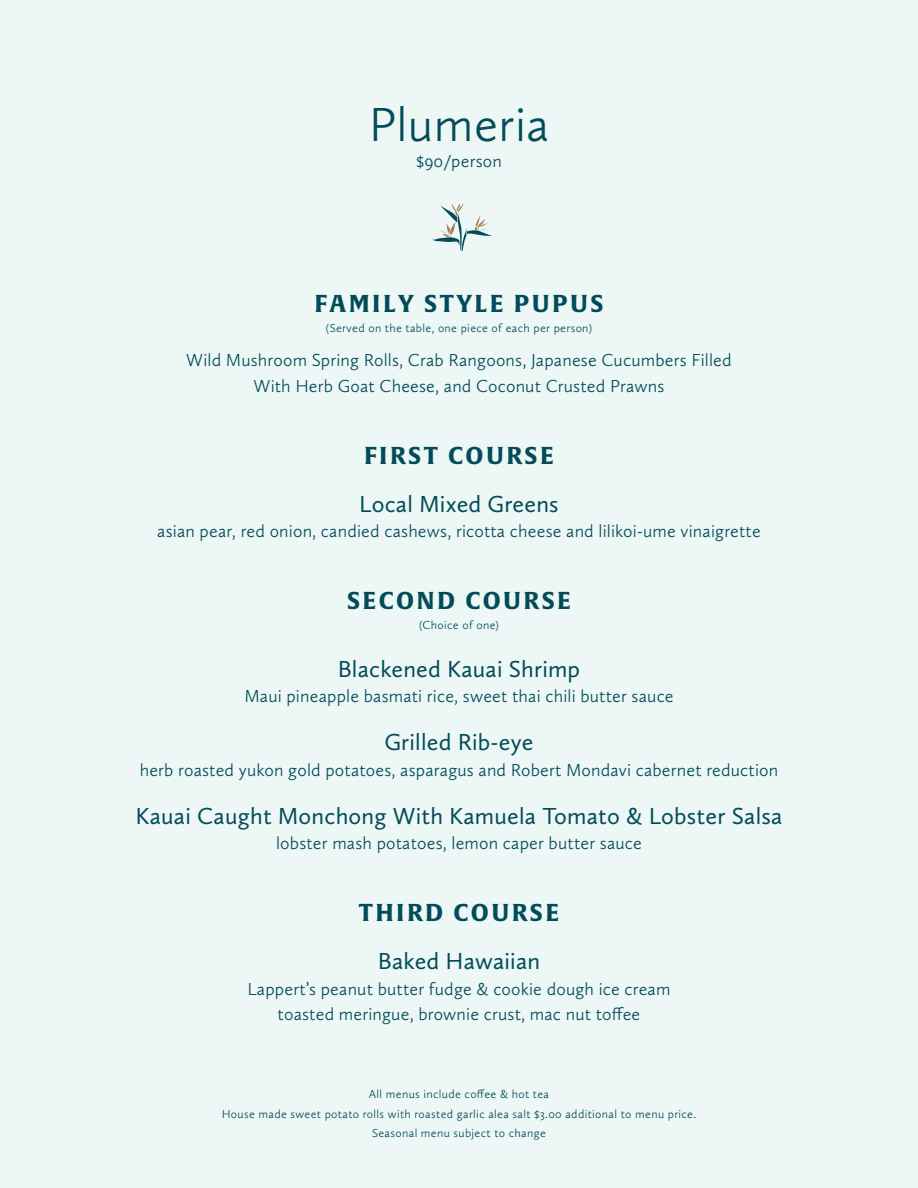
<style>
.page{position:relative;width:918px;height:1188px;background:#edf7f5}
.page>*{position:absolute;margin:0;border:0;box-sizing:border-box;transform-origin:0 0}
.t1{font:300 49.5px "Calluna Sans";letter-spacing:.01em;color:#024c59}
.t2{font:24px "Calluna Sans";letter-spacing:.01em;color:#024c59}
.t3{font:700 24px "Alverata Informal";letter-spacing:.1em;color:#024c59}
.t4{font:300 18px/25.5px "Calluna Sans";letter-spacing:.01em;color:#024c59;text-align:center}
.t5{font:300 12px/19.5px "Calluna Sans";letter-spacing:.03em;color:#024c59;text-align:center}
</style>
<div class="page">
<svg style="left:432px;top:203px;width:60px;height:48px"></svg>
<h1 class="t1" style="left:369px;top:95px;width:182px">Plumeria</h1>
<p class="t4" style="left:416px;top:148px;width:87px">$90/person</p>
<h2 class="t3" style="left:315px;top:289px;width:290px">FAMILY STYLE PUPUS</h2>
<p class="t5" style="left:326px;top:318px;width:268px">(Served on the table, one piece of each per person)</p>
<p class="t4" style="left:186px;top:347px;width:547px">Wild Mushroom Spring Rolls, Crab Rangoons, Japanese Cucumbers Filled<br>With Herb Goat Cheese, and Coconut Crusted Prawns</p>
<h2 class="t3" style="left:364px;top:440px;width:191px">FIRST COURSE</h2>
<h2 class="t2" style="left:359px;top:489px;width:201px">Local Mixed Greens</h2>
<p class="t4" style="left:157px;top:518px;width:605px">asian pear, red onion, candied cashews, ricotta cheese and lilikoi-ume vinaigrette</p>
<h2 class="t3" style="left:347px;top:586px;width:225px">SECOND COURSE</h2>
<p class="t5" style="left:419px;top:615px;width:81px">(Choice of one)</p>
<h2 class="t2" style="left:338px;top:654px;width:244px">Blackened Kauai Shrimp</h2>
<p class="t4" style="left:244px;top:683px;width:431px">Maui pineapple basmati rice, sweet thai chili butter sauce</p>
<h2 class="t2" style="left:384px;top:728px;width:151px">Grilled Rib-eye</h2>
<p class="t4" style="left:140px;top:757px;width:640px">herb roasted yukon gold potatoes, asparagus and Robert Mondavi cabernet reduction</p>
<h2 class="t2" style="left:136px;top:801px;width:648px">Kauai Caught Monchong With Kamuela Tomato &amp; Lobster Salsa</h2>
<p class="t4" style="left:276px;top:830px;width:367px">lobster mash potatoes, lemon caper butter sauce</p>
<h2 class="t3" style="left:359px;top:898px;width:202px">THIRD COURSE</h2>
<h2 class="t2" style="left:378px;top:947px;width:164px">Baked Hawaiian</h2>
<p class="t4" style="left:248px;top:976px;width:424px">Lappert’s peanut butter fudge &amp; cookie dough ice cream toasted meringue, brownie crust, mac nut toffee</p>
<p class="t5" style="left:222px;top:1084px;width:476px">All menus include coffee &amp; hot tea<br>House made sweet potato rolls with roasted garlic alea salt $3.00 additional to menu price.<br>Seasonal menu subject to change</p>
</div>
